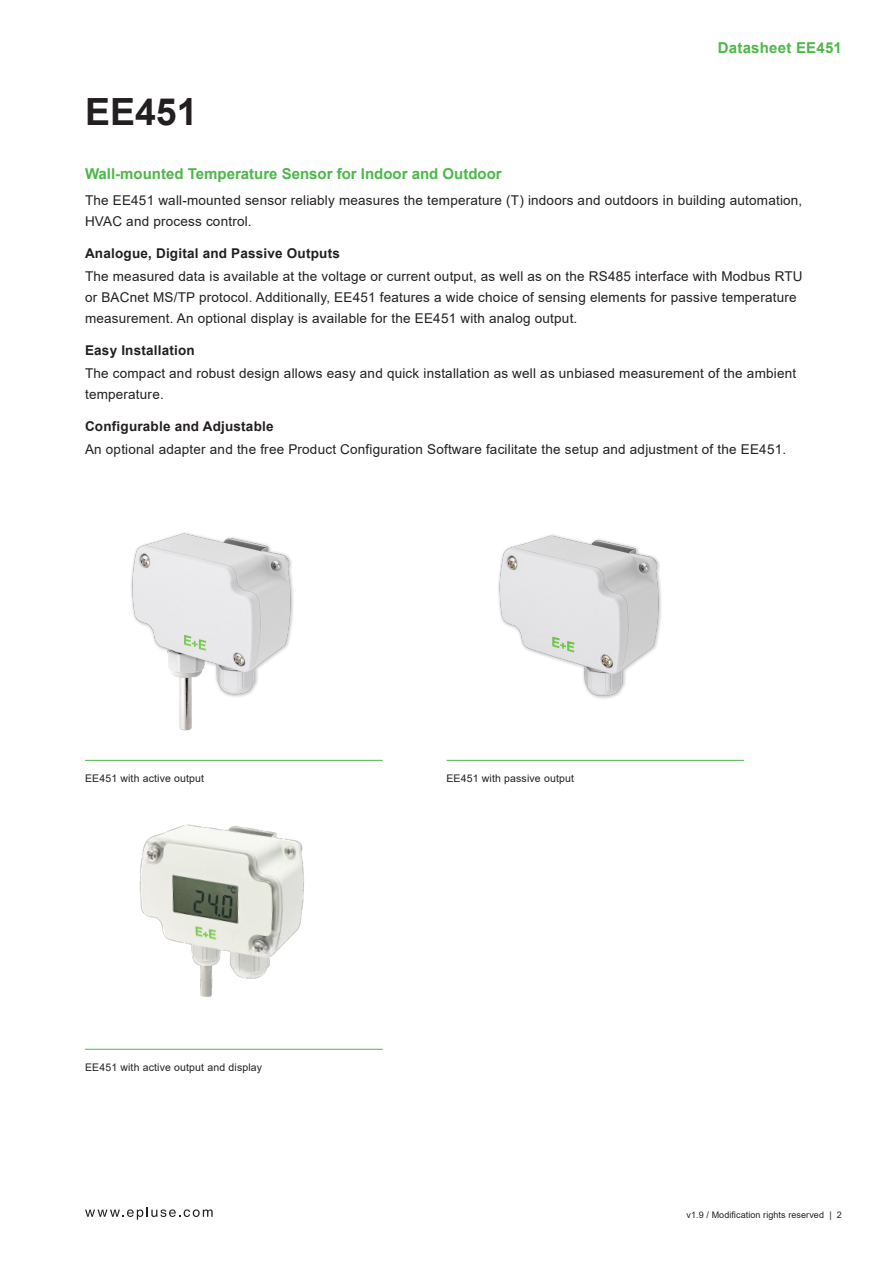
<style>
.page{position:relative;width:893px;height:1263px;background:#fff}
.page>*{position:absolute;margin:0;border:0;box-sizing:border-box;transform-origin:0 0}
.Headline_2{font:700 37.5px "Arial";color:#231f20}
.Headline_3{font:700 15px "Arial";color:#4cb848}
.Copy{font:13.5px/21px "Arial";letter-spacing:.015em;color:#231f20}
.Copy_Bold{font:700 13.5px "Arial";letter-spacing:.015em;color:#231f20}
.Tabelle_Fußnote{font:10.5px "Arial";letter-spacing:.015em;color:#231f20}
.t1{font:9px "Arial";letter-spacing:.01em;color:#231f20}
</style>
<div class="page">
<svg style="left:85px;top:1207px;width:128px;height:12px"></svg>
<hr style="left:85px;top:760px;width:298px;height:1px;background:#4cb848">
<hr style="left:446px;top:760px;width:298px;height:1px;background:#4cb848">
<img style="left:131px;top:532px;width:162px;height:199px">
<img style="left:498px;top:534px;width:163px;height:165px">
<hr style="left:85px;top:1049px;width:298px;height:1px;background:#4cb848">
<img style="left:139px;top:824px;width:165px;height:173px">
<p class="Headline_2" style="left:85px;top:85px;width:114px">EE451</p>
<p class="Headline_3" style="left:85px;top:163px;width:418px">Wall-mounted Temperature Sensor for Indoor and Outdoor</p>
<p class="Headline_3" style="left:718px;top:37px;width:126px">Datasheet EE451</p>
<p class="Copy" style="left:85px;top:190px;width:719px">The EE451 wall-mounted sensor reliably measures the temperature (T) indoors and outdoors in building automation,<br>HVAC and process control.</p>
<p class="Copy_Bold" style="left:85px;top:244px;width:256px">Analogue, Digital and Passive Outputs</p>
<p class="Copy" style="left:85px;top:266px;width:719px">The measured data is available at the voltage or current output, as well as on the RS485 interface with Modbus RTU or BACnet MS/TP protocol. Additionally, EE451 features a wide choice of sensing elements for passive temperature measurement. An optional display is available for the EE451 with analog output.</p>
<p class="Copy_Bold" style="left:85px;top:341px;width:111px">Easy Installation</p>
<p class="Copy" style="left:85px;top:363px;width:713px">The compact and robust design allows easy and quick installation as well as unbiased measurement of the ambient temperature.</p>
<p class="Copy_Bold" style="left:85px;top:416px;width:190px">Configurable and Adjustable</p>
<p class="Copy" style="left:85px;top:438px;width:703px">An optional adapter and the free Product Configuration Software facilitate the setup and adjustment of the EE451.</p>
<p class="Tabelle_Fußnote" style="left:85px;top:771px;width:121px">EE451 with active output</p>
<p class="Tabelle_Fußnote" style="left:446px;top:771px;width:129px">EE451 with passive output</p>
<p class="Tabelle_Fußnote" style="left:85px;top:1059px;width:179px">EE451 with active output and display</p>
<p class="t1" style="left:686px;top:1208px;width:157px">v1.9 / Modification rights reserved | 2</p>
</div>
